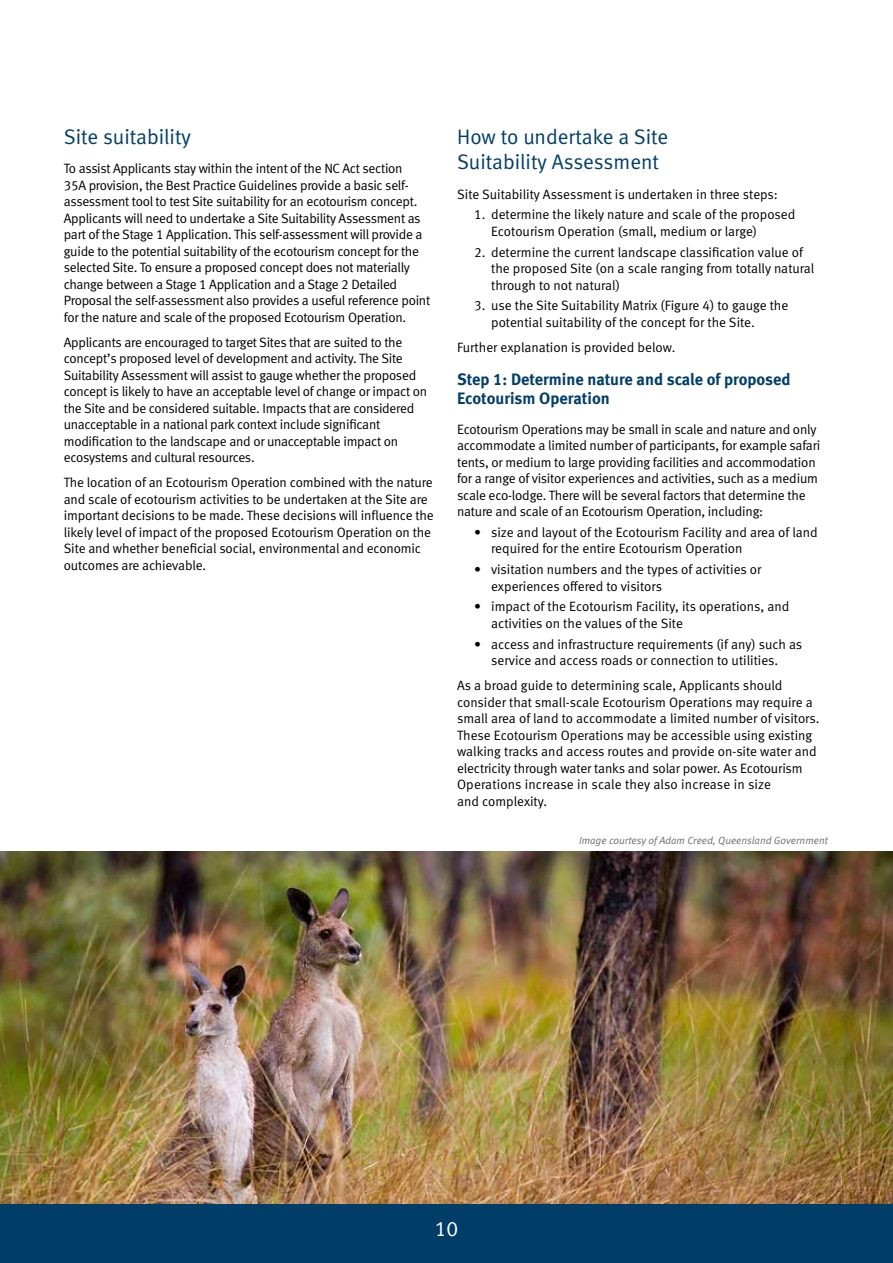
<style>
.page{position:relative;width:893px;height:1263px;background:#fff}
.page>*{position:absolute;margin:0;border:0;box-sizing:border-box;transform-origin:0 0}
.t1{font:21px/25.2px "Meta Normal LF";color:#003e69}
.t2{font:21px "Meta Normal LF";color:#fff}
.t3{font:16.5px/19.8px "Meta Bold LF";color:#003e69}
.t4{font:13.5px/16.5px "Meta Normal LF";letter-spacing:-.015em;color:#000}
.t5{font:italic 10.5px "Meta Normal LF";color:#6d6e71}
</style>
<div class="page">
<div style="left:0;top:1203px;width:893px;height:60px;background:#003e69"></div>
<img style="left:0;top:851px;width:893px;height:352px">
<h1 class="t1" style="left:64px;top:124px;width:129px">Site suitability</h1>
<p class="t4" style="left:64px;top:160px;width:368px">To assist Applicants stay within the intent of the NC Act section<br>35A provision, the Best Practice Guidelines provide a basic self&shy;assessment tool to test Site suitability for an ecotourism concept.<br>Applicants will need to undertake a Site Suitability Assessment as part of the Stage 1 Application. This self-assessment will provide a guide to the potential suitability of the ecotourism concept for the selected Site. To ensure a proposed concept does not materially change between a Stage 1 Application and a Stage 2 Detailed Proposal the self-assessment also provides a useful reference point for the nature and scale of the proposed Ecotourism Operation.</p>
<p class="t4" style="left:64px;top:334px;width:365px">Applicants are encouraged to target Sites that are suited to the concept’s proposed level of development and activity. The Site Suitability Assessment will assist to gauge whether the proposed concept is likely to have an acceptable level of change or impact on the Site and be considered suitable. Impacts that are considered unacceptable in a national park context include significant modification to the landscape and or unacceptable impact on ecosystems and cultural resources.</p>
<p class="t4" style="left:64px;top:474px;width:371px">The location of an Ecotourism Operation combined with the nature and scale of ecotourism activities to be undertaken at the Site are important decisions to be made. These decisions will influence the likely level of impact of the proposed Ecotourism Operation on the Site and whether beneficial social, environmental and economic outcomes are achievable.</p>
<h1 class="t1" style="left:457px;top:124px;width:213px">How to undertake a Site<br>Suitability Assessment</h1>
<p class="t4" style="left:457px;top:186px;width:322px">Site Suitability Assessment is undertaken in three steps:</p>
<p class="t4" style="left:491px;top:206px;width:306px;text-indent:-17px">1. determine the likely nature and scale of the proposed<br>Ecotourism Operation (small, medium or large)</p>
<p class="t4" style="left:491px;top:244px;width:325px;text-indent:-17px">2. determine the current landscape classification value of the proposed Site (on a scale ranging from totally natural through to not natural)</p>
<p class="t4" style="left:491px;top:297px;width:299px;text-indent:-17px">3. use the Site Suitability Matrix (Figure 4) to gauge the potential suitability of the concept for the Site.</p>
<p class="t4" style="left:457px;top:339px;width:220px">Further explanation is provided below.</p>
<p class="t3" style="left:457px;top:369px;width:335px">Step 1: Determine nature and scale of proposed<br>Ecotourism Operation</p>
<p class="t4" style="left:457px;top:420px;width:365px">Ecotourism Operations may be small in scale and nature and only accommodate a limited number of participants, for example safari tents, or medium to large providing facilities and accommodation for a range of visitor experiences and activities, such as a medium scale eco-lodge. There will be several factors that determine the nature and scale of an Ecotourism Operation, including:</p>
<p class="t4" style="left:491px;top:524px;width:328px;text-indent:-17px">• size and layout of the Ecotourism Facility and area of land required for the entire Ecotourism Operation</p>
<p class="t4" style="left:491px;top:561px;width:272px;text-indent:-17px">• visitation numbers and the types of activities or experiences offered to visitors</p>
<p class="t4" style="left:491px;top:598px;width:300px;text-indent:-17px">• impact of the Ecotourism Facility, its operations, and activities on the values of the Site</p>
<p class="t4" style="left:474px;top:635px;width:330px;text-align:center">• access and infrastructure requirements (if any) such as service and access roads or connection to utilities.</p>
<p class="t4" style="left:457px;top:677px;width:364px">As a broad guide to determining scale, Applicants should consider that small-scale Ecotourism Operations may require a small area of land to accommodate a limited number of visitors.<br>These Ecotourism Operations may be accessible using existing walking tracks and access routes and provide on-site water and electricity through water tanks and solar power. As Ecotourism Operations increase in scale they also increase in size<br>and complexity.</p>
<p class="t5" style="left:579px;top:834px;width:250px">Image courtesy of Adam Creed, Queensland Government</p>
<h1 class="t2" style="left:435px;top:1217px;width:25px">10</h1>
</div>
